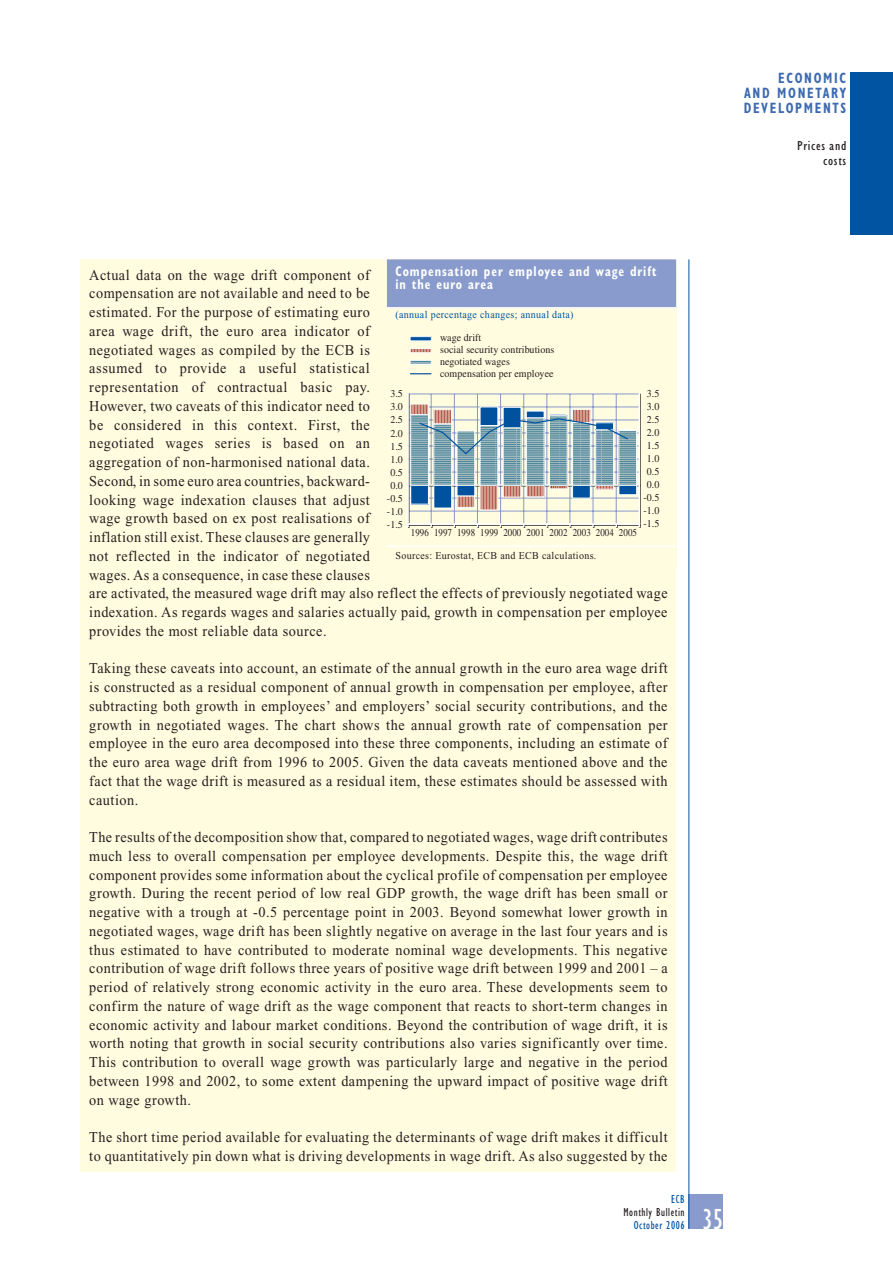
<style>
.page{position:relative;width:893px;height:1263px;background:#fff}
.page>*{position:absolute;margin:0;border:0;box-sizing:border-box;transform-origin:0 0}
.t1{font:condensed 30px "Gill Sans";color:#fff;scale:.95 1}
.t2{font:15px/18.8px "Times New Roman";letter-spacing:.035em;color:#231f20;scale:.95 1}
.t3{font:700 condensed 15px/15px "Gill Sans";letter-spacing:.13em;color:#3d6aaf;text-align:justify;scale:.85 1}
.t4{font:700 condensed 14.25px/13.5px "Gill Sans";letter-spacing:.075em;color:#fff;scale:.85 1}
.t5{font:condensed 13.5px/15px "Gill Sans";letter-spacing:.05em;color:#231f20;text-align:right;scale:1.1 1}
.t6{font:condensed 12px "Gill Sans";letter-spacing:.05em;color:#231f20;scale:.95 1}
.t7{font:condensed 12px "Gill Sans";letter-spacing:.05em;color:#0054a1;scale:.95 1}
.t8{font:10.5px/13px "Times";letter-spacing:.005em;color:#231f20;text-align:center;scale:.95 1}
.t9{font:10.5px "Times";letter-spacing:.005em;color:#231f20;scale:.85 1}
.t10{font:10.5px "Times New Roman";letter-spacing:.035em;color:#231f20;scale:.95 1}
.t11{font:10.5px "Times New Roman";letter-spacing:.035em;color:#0054a1;scale:.95 1}
</style>
<div class="page">
<div style="left:689px;top:1195px;width:34px;height:34px;background:#899bcc"></div>
<hr style="left:689px;top:259px;width:1px;height:970px;background:#0054a1">
<div style="left:850px;top:72px;width:43px;height:163px;background:#0054a1"></div>
<div style="left:81px;top:259px;width:595px;height:913px;background:#fffcdf"></div>
<div style="left:387px;top:259px;width:289px;height:49px;background:#899bcc"></div>
<hr style="left:387px;top:307px;width:289px;height:2px;background:#fff">
<svg style="left:410px;top:373px;width:21px;height:1px"></svg>
<hr style="left:410px;top:337px;width:21px;height:4px;background:#00529f">
<div style="left:410px;top:336px;width:22px;height:5px;border:1px solid #fff"></div>
<svg style="left:412px;top:350px;width:18px;height:1px"></svg>
<div style="left:410px;top:348px;width:22px;height:5px;border:1px solid #fff"></div>
<div style="left:410px;top:360px;width:21px;height:5px;background:#97b3bd"></div>
<div style="left:410px;top:360px;width:22px;height:5px;border:1px solid #fff"></div>
<svg style="left:407px;top:393px;width:234px;height:135px"></svg>
<hr style="left:387px;top:546px;width:289px;height:1px;background:#fff">
<p class="t3" style="left:744px;top:72px;width:122px;text-indent:35px">ECONOMIC AND MONETARY DEVELOPMENTS</p>
<p class="t5" style="left:797px;top:140px;width:46px">Prices and costs</p>
<p class="t4" style="left:395px;top:266px;width:309px">Compensation per employee and wage drift in the euro area</p>
<p class="t11" style="left:395px;top:310px;width:189px">(annual percentage changes; annual data)</p>
<p class="t2" style="left:89px;top:267px;width:610px">Actual data on the wage drift component of<br>compensation are not available and need to be<br>estimated. For the purpose of estimating euro<br>area wage drift, the euro area indicator of<br>negotiated wages as compiled by the ECB is<br>assumed to provide a useful statistical<br>representation of contractual basic pay.<br>However, two caveats of this indicator need to<br>be considered in this context. First, the<br>negotiated wages series is based on an<br>aggregation of non-harmonised national data.<br>Second, in some euro area countries, backward-<br>looking wage indexation clauses that adjust<br>wage growth based on ex post realisations of<br>inflation still exist. These clauses are generally<br>not reflected in the indicator of negotiated<br>wages. As a consequence, in case these clauses<br>are activated, the measured wage drift may also reflect the effects of previously negotiated wage indexation. As regards wages and salaries actually paid, growth in compensation per employee provides the most reliable data source.</p>
<p class="t2" style="left:89px;top:660px;width:610px;text-align:justify">Taking these caveats into account, an estimate of the annual growth in the euro area wage drift is constructed as a residual component of annual growth in compensation per employee, after subtracting both growth in employees’ and employers’ social security contributions, and the growth in negotiated wages. The chart shows the annual growth rate of compensation per employee in the euro area decomposed into these three components, including an estimate of the euro area wage drift from 1996 to 2005. Given the data caveats mentioned above and the fact that the wage drift is measured as a residual item, these estimates should be assessed with caution.</p>
<p class="t2" style="left:89px;top:829px;width:610px;text-align:justify">The results of the decomposition show that, compared to negotiated wages, wage drift contributes much less to overall compensation per employee developments. Despite this, the wage drift component provides some information about the cyclical profile of compensation per employee growth. During the recent period of low real GDP growth, the wage drift has been small or negative with a trough at -0.5 percentage point in 2003. Beyond somewhat lower growth in negotiated wages, wage drift has been slightly negative on average in the last four years and is thus estimated to have contributed to moderate nominal wage developments. This negative contribution of wage drift follows three years of positive wage drift between 1999 and 2001 – a period of relatively strong economic activity in the euro area. These developments seem to confirm the nature of wage drift as the wage component that reacts to short-term changes in economic activity and labour market conditions. Beyond the contribution of wage drift, it is worth noting that growth in social security contributions also varies significantly over time.<br>This contribution to overall wage growth was particularly large and negative in the period between 1998 and 2002, to some extent dampening the upward impact of positive wage drift on wage growth.</p>
<p class="t2" style="left:89px;top:1129px;width:610px">The short time period available for evaluating the determinants of wage drift makes it difficult to quantitatively pin down what is driving developments in wage drift. As also suggested by the</p>
<p class="t8" style="left:440px;top:332px;width:122px;line-height:12px;text-align:left">wage drift<br>social security contributions negotiated wages compensation per employee</p>
<p class="t8" style="left:387px;top:388px;width:18px">3.5<br>3.0<br>2.5<br>2.0<br>1.5<br>1.0<br>0.5<br>0.0 -0.5 -1.0 -1.5</p>
<p class="t8" style="left:643px;top:388px;width:18px">3.5<br>3.0<br>2.5<br>2.0<br>1.5<br>1.0<br>0.5<br>0.0 -0.5 -1.0 -1.5</p>
<p class="t9" style="left:411px;top:529px;width:267px">1996 1997 1998 1999 2000 2001 2002 2003 2004 2005</p>
<p class="t10" style="left:395px;top:552px;width:213px">Sources: Eurostat, ECB and ECB calculations.</p>
<p class="t7" style="left:671px;top:1195px;width:16px">ECB</p>
<p class="t6" style="left:623px;top:1208px;width:66px">Monthly Bulletin</p>
<p class="t7" style="left:634px;top:1221px;width:55px">October 2006</p>
<h1 class="t1" style="left:702px;top:1208px;width:23px">35</h1>
</div>
